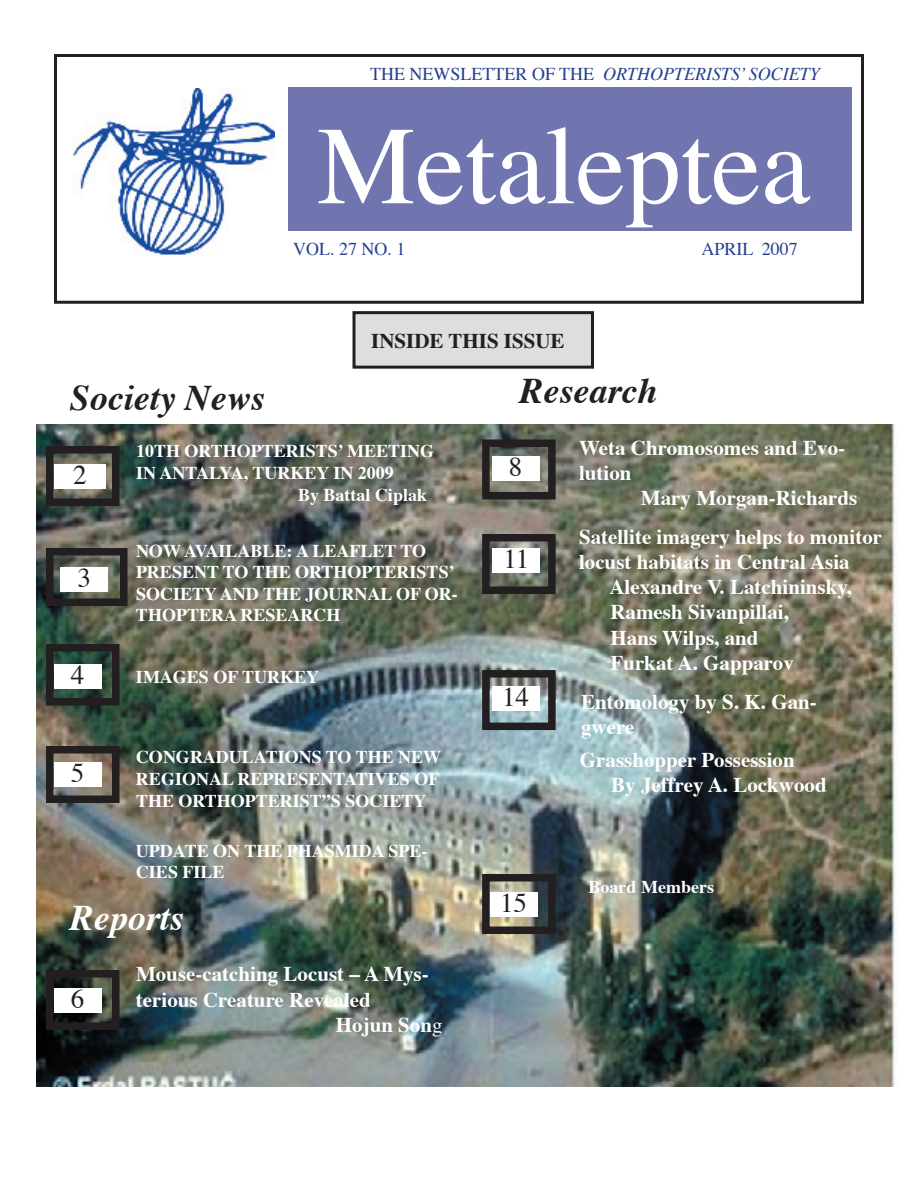
<style>
.page{position:relative;width:918px;height:1188px;background:#fff}
.page>*{position:absolute;margin:0;border:0;box-sizing:border-box;transform-origin:0 0}
.t1{font:111px "Times";color:#fff}
.t2{font:italic 700 36px "Times";color:#231f20}
.t3{font:italic 700 36px "Times";color:#fff}
.t4{font:27px "Times";color:#231f20}
.t5{font:700 21px/25.2px "Times";color:#fff}
.t6{font:700 21px "Times";color:#231f20}
.t7{font:700 18px/21.6px "Times";color:#fff}
.t8{font:italic 18px "Times";color:#25408f}
.t9{font:18px "Times";color:#25408f}
.s1{font-style:normal}
.s2{font-weight:400}
</style>
<div class="page">
<div style="left:54px;top:54px;width:810px;height:250px;border:3px solid #231f20"></div>
<div style="left:288px;top:88px;width:564px;height:143px;background:#7074af"></div>
<img style="left:72px;top:88px;width:202px;height:168px">
<img style="left:36px;top:424px;width:859px;height:663px">
<div style="left:354px;top:313px;width:238px;height:54px;background:#dddee0"></div>
<div style="left:352px;top:311px;width:242px;height:58px;border:3px solid #231f20"></div>
<div style="left:54px;top:464px;width:52px;height:25px;background:#fff"></div>
<div style="left:46px;top:446px;width:74px;height:60px;border:8px solid #231f20"></div>
<div style="left:46px;top:970px;width:74px;height:60px;border:8px solid #231f20"></div>
<div style="left:54px;top:988px;width:47px;height:25px;background:#fff"></div>
<div style="left:46px;top:746px;width:74px;height:57px;border:8px solid #231f20"></div>
<div style="left:54px;top:762px;width:47px;height:25px;background:#fff"></div>
<div style="left:54px;top:664px;width:47px;height:25px;background:#fff"></div>
<div style="left:46px;top:644px;width:74px;height:62px;border:8px solid #231f20"></div>
<div style="left:61px;top:567px;width:47px;height:25px;background:#fff"></div>
<div style="left:46px;top:548px;width:82px;height:58px;border:8px solid #231f20"></div>
<div style="left:482px;top:534px;width:74px;height:60px;border:8px solid #231f20"></div>
<div style="left:493px;top:548px;width:47px;height:25px;background:#fff"></div>
<div style="left:482px;top:440px;width:74px;height:60px;border:8px solid #231f20"></div>
<div style="left:492px;top:456px;width:47px;height:25px;background:#fff"></div>
<div style="left:482px;top:670px;width:74px;height:60px;border:8px solid #231f20"></div>
<div style="left:492px;top:686px;width:47px;height:25px;background:#fff"></div>
<div style="left:482px;top:874px;width:74px;height:60px;border:8px solid #231f20"></div>
<div style="left:490px;top:892px;width:47px;height:25px;background:#fff"></div>
<p class="t8" style="left:370px;top:62px;width:451px"><span class="s1">THE NEWSLETTER OF THE</span> ORTHOPTERISTSʼ SOCIETY</p>
<h1 class="t1" style="left:317px;top:96px;width:495px">Metaleptea</h1>
<p class="t9" style="left:293px;top:237px;width:114px">VOL. 27 NO. 1</p>
<p class="t9" style="left:702px;top:237px;width:98px">APRIL 2007</p>
<h2 class="t2" style="left:70px;top:375px;width:196px">Society News</h2>
<p class="t6" style="left:371px;top:327px;width:195px">INSIDE THIS ISSUE</p>
<h2 class="t2" style="left:519px;top:367px;width:139px">Research</h2>
<p class="t4" style="left:73px;top:458px;width:15px">2</p>
<p class="t4" style="left:78px;top:561px;width:15px">3</p>
<p class="t4" style="left:71px;top:658px;width:15px">4</p>
<p class="t4" style="left:71px;top:756px;width:15px">5</p>
<p class="t7" style="left:136px;top:441px;width:300px">10TH ORTHOPTERISTSʼ MEETING</p>
<p class="t7" style="left:136px;top:463px;width:259px">IN ANTALYA, TURKEY IN 2009</p>
<p class="t7" style="left:298px;top:484px;width:131px">By Battal Ciplak</p>
<p class="t7" style="left:136px;top:540px;width:323px">NOW AVAILABLE: A LEAFLET TO<br>PRESENT TO THE ORTHOPTERISTSʼ<br>SOCIETY AND THE JOURNAL OF OR-<br>THOPTERA RESEARCH</p>
<p class="t7" style="left:136px;top:667px;width:185px">IMAGES OF TURKEY</p>
<p class="t7" style="left:136px;top:747px;width:307px;text-align:justify">CONGRADULATIONS TO THE NEW REGIONAL REPRESENTATIVES OF THE ORTHOPTERIST”S SOCIETY</p>
<p class="t7" style="left:136px;top:840px;width:293px">UPDATE ON THE PHASMIDA SPE-<br>CIES FILE</p>
<h2 class="t3" style="left:70px;top:895px;width:116px">Reports</h2>
<p class="t4" style="left:71px;top:982px;width:15px">6</p>
<p class="t5" style="left:136px;top:962px;width:294px">Mouse-catching Locust – A Mys-</p>
<p class="t5" style="left:136px;top:988px;width:236px">terious Creature Revealed</p>
<p class="t5" style="left:336px;top:1013px;width:108px">Hojun Son<span class="s2">g</span></p>
<p class="t4" style="left:509px;top:450px;width:15px">8</p>
<p class="t4" style="left:503px;top:542px;width:28px">11</p>
<p class="t4" style="left:502px;top:680px;width:28px">14</p>
<p class="t4" style="left:500px;top:886px;width:28px">15</p>
<p class="t5" style="left:579px;top:436px;width:268px">Weta Chromosomes and Evo&shy;lution</p>
<p class="t5" style="left:641px;top:486px;width:218px">Mary Morgan-Richards</p>
<p class="t5" style="left:579px;top:525px;width:305px">Satellite imagery helps to monitor locust habitats in Central Asia</p>
<p class="t5" style="left:609px;top:575px;width:244px">Alexandre V. Latchininsky,<br>Ramesh Sivanpillai,<br>Hans Wilps, and<br>Furkat A. Gapparov</p>
<p class="t5" style="left:581px;top:690px;width:237px">Entomology by S. K. Gan&shy;gwere</p>
<p class="t5" style="left:611px;top:748px;width:217px;text-indent:-31px">Grasshopper Possession<br>By Jeffrey A. Lockwood</p>
<p class="t7" style="left:589px;top:877px;width:127px">Board Members</p>
</div>
